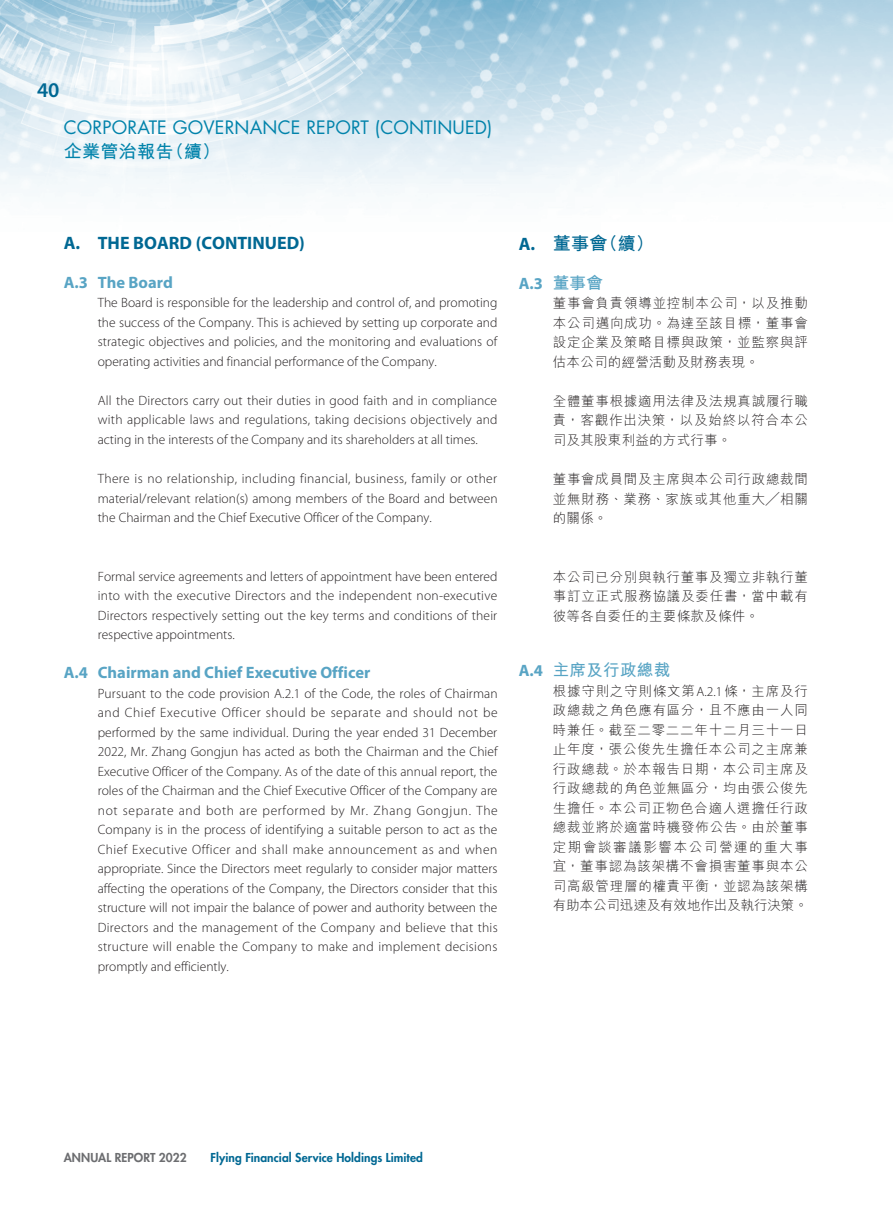
<style>
.page{position:relative;width:893px;height:1212px;background:#fff}
.page>*{position:absolute;margin:0;border:0;box-sizing:border-box;transform-origin:0 0}
.t1{font:600 21px "Myriad Pro";color:#006893}
.t2{font:18px "Futura Std";letter-spacing:.01em;color:#0183ab}
._01_H1_E{font:700 18px "Myriad Pro";color:#006893}
.t3{font:700 18px "M Hei HK";letter-spacing:.02em;color:#0183ab}
._001_H1_C{font:700 18px "M Hei HK";color:#006893}
._02_H2_E{font:700 16.5px "Myriad Pro";color:#58a4c4}
._002_H2_C{font:700 16.5px "M Hei HK";letter-spacing:.02em;color:#58a4c4}
._002_H2_C-2{font:700 16.5px "Myriad Pro";color:#58a4c4}
._00_txt_E{font:300 13.5px/19.5px "Myriad Pro";color:#231f20;text-align:justify}
._000_txt_C{font:300 13.5px/19.5px "M Hei HK";letter-spacing:.055em;color:#231f20;text-align:justify}
.t4{font:800 12px "Futura Std";letter-spacing:.005em;color:#006893}
.t5{font:800 12px "Futura Std";letter-spacing:.005em;color:#6c6d70}
.s1{font-family:"Myriad Pro"}
.s2{font-family:"M Hei HK"}
</style>
<div class="page">
<img style="left:0;top:0;width:893px;height:196px">
<h1 class="t1" style="left:37px;top:76px;width:24px">40</h1>
<h2 class="t2" style="left:64px;top:116px;width:430px">CORPORATE GOVERNANCE REPORT (CONTINUED)</h2>
<h2 class="t3" style="left:64px;top:138px;width:158px">企業管治報告（續）</h2>
<p class="_01_H1_E" style="left:64px;top:231px;width:243px">A. THE BOARD (CONTINUED)</p>
<p class="_02_H2_E" style="left:64px;top:272px;width:111px">A.3 The Board</p>
<p class="_00_txt_E" style="left:98px;top:293px;width:401px">The Board is responsible for the leadership and control of, and promoting the success of the Company. This is achieved by setting up corporate and strategic objectives and policies, and the monitoring and evaluations of operating activities and financial performance of the Company.</p>
<p class="_00_txt_E" style="left:98px;top:391px;width:401px">All the Directors carry out their duties in good faith and in compliance with applicable laws and regulations, taking decisions objectively and acting in the interests of the Company and its shareholders at all times.</p>
<p class="_00_txt_E" style="left:98px;top:469px;width:401px">There is no relationship, including financial, business, family or other material/relevant relation(s) among members of the Board and between the Chairman and the Chief Executive Officer of the Company.</p>
<p class="_00_txt_E" style="left:98px;top:566px;width:401px">Formal service agreements and letters of appointment have been entered into with the executive Directors and the independent non-executive Directors respectively setting out the key terms and conditions of their respective appointments.</p>
<p class="_02_H2_E" style="left:64px;top:662px;width:308px">A.4 Chairman and Chief Executive Officer</p>
<p class="_00_txt_E" style="left:98px;top:683px;width:401px">Pursuant to the code provision A.2.1 of the Code, the roles of Chairman and Chief Executive Officer should be separate and should not be performed by the same individual. During the year ended 31 December 2022, Mr. Zhang Gongjun has acted as both the Chairman and the Chief Executive Officer of the Company. As of the date of this annual report, the roles of the Chairman and the Chief Executive Officer of the Company are not separate and both are performed by Mr. Zhang Gongjun. The Company is in the process of identifying a suitable person to act as the Chief Executive Officer and shall make announcement as and when appropriate. Since the Directors meet regularly to consider major matters affecting the operations of the Company, the Directors consider that this structure will not impair the balance of power and authority between the Directors and the management of the Company and believe that this structure will enable the Company to make and implement decisions promptly and efficiently.</p>
<p class="_001_H1_C" style="left:519px;top:230px;width:137px"><span class="s1">A.</span> 董事會（續）</p>
<p class="_002_H2_C-2" style="left:519px;top:273px;width:86px">A.3 <span class="s2">董事會</span></p>
<p class="_000_txt_C" style="left:553px;top:294px;width:257px">董事會負責領導並控制本公司，以及推動本公司邁向成功。為達至該目標，董事會設定企業及策略目標與政策，並監察與評估本公司的經營活動及財務表現。</p>
<p class="_000_txt_C" style="left:553px;top:391px;width:257px">全體董事根據適用法律及法規真誠履行職責，客觀作出決策，以及始終以符合本公司及其股東利益的方式行事。</p>
<p class="_000_txt_C" style="left:553px;top:469px;width:257px">董事會成員間及主席與本公司行政總裁間並無財務、業務、家族或其他重大╱相關的關係。</p>
<p class="_000_txt_C" style="left:553px;top:567px;width:257px">本公司已分別與執行董事及獨立非執行董事訂立正式服務協議及委任書，當中載有彼等各自委任的主要條款及條件。</p>
<p class="_002_H2_C" style="left:519px;top:658px;width:153px"><span class="s1">A.4</span> 主席及行政總裁</p>
<p class="_000_txt_C" style="left:553px;top:681px;width:257px">根據守則之守則條文第<span class="s1">A.2.1</span>條，主席及行政總裁之角色應有區分，且不應由一人同時兼任。截至二零二二年十二月三十一日止年度，張公俊先生擔任本公司之主席兼行政總裁。於本報告日期，本公司主席及行政總裁的角色並無區分，均由張公俊先生擔任。本公司正物色合適人選擔任行政總裁並將於適當時機發佈公告。由於董事定期會談審議影響本公司營運的重大事宜，董事認為該架構不會損害董事與本公司高級管理層的權責平衡，並認為該架構有助本公司迅速及有效地作出及執行決策。</p>
<p class="t5" style="left:64px;top:1150px;width:124px">ANNUAL REPORT 2022</p>
<p class="t4" style="left:211px;top:1150px;width:214px">Flying Financial Service Holdings Limited</p>
</div>
